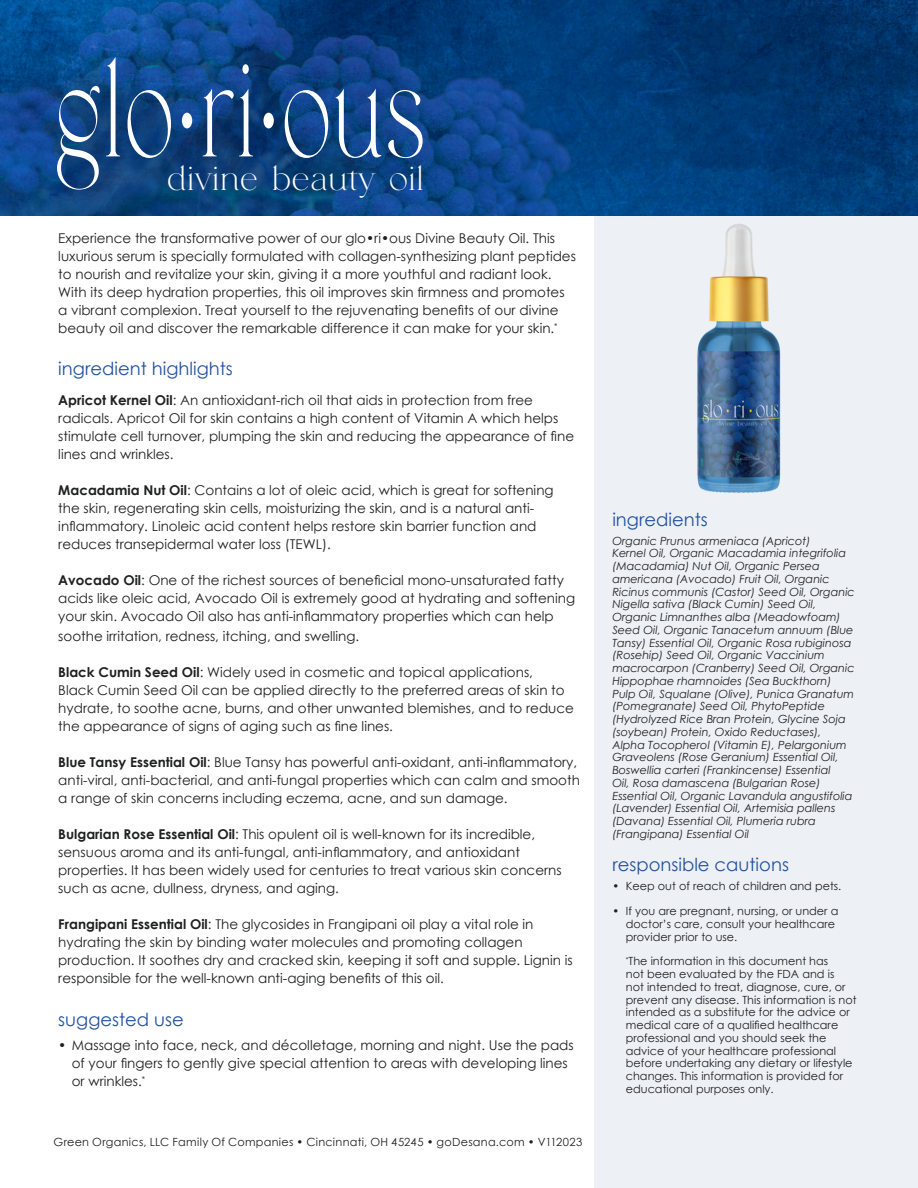
<style>
.page{position:relative;width:918px;height:1188px;background:#fff}
.page>*{position:absolute;margin:0;border:0;box-sizing:border-box;transform-origin:0 0}
.t1{font:130.5px "HV Muse";color:#fff;scale:.67 1}
.t2{font:33px "HV Muse";color:#fff}
.t3{font:18px "Century Gothic";color:#23519f}
.t4{font:13.5px/18px "Century Gothic";color:#1f2020}
.t5{font:italic 11.25px/12.8px "Century Gothic";color:#1f2020}
.Paragraph_Style{font:11.25px/12.8px "Century Gothic";color:#1f2020}
.Paragraph_Style-2{font:11.25px "Century Gothic";letter-spacing:.025em;color:#1f2020}
.s1{font-weight:700}
</style>
<div class="page">
<img style="left:701px;top:0;width:217px;height:216px">
<img style="left:0;top:0;width:701px;height:216px">
<div style="left:594px;top:216px;width:324px;height:972px;background:#edf1f6"></div>
<img style="left:697px;top:223px;width:84px;height:270px">
<p class="t1" style="left:54px;top:24px;width:558px">glo•ri•ous</p>
<p class="t2" style="left:167px;top:157px;width:259px">divine beauty oil</p>
<p class="t4" style="left:58px;top:229px;width:519px">Experience the transformative power of our glo•ri•ous Divine Beauty Oil. This luxurious serum is specially formulated with collagen-synthesizing plant peptides to nourish and revitalize your skin, giving it a more youthful and radiant look.<br>With its deep hydration properties, this oil improves skin firmness and promotes a vibrant complexion. Treat yourself to the rejuvenating benefits of our divine beauty oil and discover the remarkable difference it can make for your skin.<sup>*</sup></p>
<p class="t3" style="left:58px;top:356px;width:176px">ingredient highlights</p>
<p class="t4" style="left:58px;top:391px;width:517px"><span class="s1">Apricot Kernel Oil</span>: An antioxidant-rich oil that aids in protection from free radicals. Apricot Oil for skin contains a high content of Vitamin A which helps stimulate cell turnover, plumping the skin and reducing the appearance of fine lines and wrinkles.</p>
<p class="t4" style="left:58px;top:481px;width:497px"><span class="s1">Macadamia Nut Oil</span>: Contains a lot of oleic acid, which is great for softening the skin, regenerating skin cells, moisturizing the skin, and is a natural anti&shy;inflammatory. Linoleic acid content helps restore skin barrier function and reduces transepidermal water loss (TEWL).</p>
<p class="t4" style="left:58px;top:571px;width:518px"><span class="s1">Avocado Oil</span>: One of the richest sources of beneficial mono-unsaturated fatty acids like oleic acid, Avocado Oil is extremely good at hydrating and softening your skin. Avocado Oil also has anti-inflammatory properties which can help</p>
<p class="t4" style="left:58px;top:627px;width:303px">soothe irritation, redness, itching, and swelling.</p>
<p class="t4" style="left:58px;top:663px;width:517px"><span class="s1">Black Cumin Seed Oil</span>: Widely used in cosmetic and topical applications,<br>Black Cumin Seed Oil can be applied directly to the preferred areas of skin to hydrate, to soothe acne, burns, and other unwanted blemishes, and to reduce the appearance of signs of aging such as fine lines.</p>
<p class="t4" style="left:58px;top:753px;width:523px"><span class="s1">Blue Tansy Essential Oil</span>: Blue Tansy has powerful anti-oxidant, anti-inflammatory, anti-viral, anti-bacterial, and anti-fungal properties which can calm and smooth a range of skin concerns including eczema, acne, and sun damage.</p>
<p class="t4" style="left:58px;top:825px;width:505px"><span class="s1">Bulgarian Rose Essential Oil</span>: This opulent oil is well-known for its incredible, sensuous aroma and its anti-fungal, anti-inflammatory, and antioxidant properties. It has been widely used for centuries to treat various skin concerns such as acne, dullness, dryness, and aging.</p>
<p class="t4" style="left:58px;top:915px;width:516px"><span class="s1">Frangipani Essential Oil</span>: The glycosides in Frangipani oil play a vital role in hydrating the skin by binding water molecules and promoting collagen production. It soothes dry and cracked skin, keeping it soft and supple. Lignin is responsible for the well-known anti-aging benefits of this oil.</p>
<p class="t3" style="left:58px;top:1007px;width:127px">suggested use</p>
<p class="t4" style="left:72px;top:1036px;width:503px;text-indent:-14px">• Massage into face, neck, and décolletage, morning and night. Use the pads of your fingers to gently give special attention to areas with developing lines or wrinkles.<sup>*</sup></p>
<p class="Paragraph_Style-2" style="left:53px;top:1135px;width:530px">Green Organics, LLC Family Of Companies • Cincinnati, OH 45245 • goDesana.com • V112023</p>
<p class="t3" style="left:612px;top:507px;width:97px">ingredients</p>
<p class="t5" style="left:612px;top:534px;width:244px">Organic Prunus armeniaca (Apricot)<br>Kernel Oil, Organic Macadamia integrifolia (Macadamia) Nut Oil, Organic Persea americana (Avocado) Fruit Oil, Organic Ricinus communis (Castor) Seed Oil, Organic Nigella sativa (Black Cumin) Seed Oil, Organic Limnanthes alba (Meadowfoam)<br>Seed Oil, Organic Tanacetum annuum (Blue Tansy) Essential Oil, Organic Rosa rubiginosa (Rosehip) Seed Oil, Organic Vaccinium macrocarpon (Cranberry) Seed Oil, Organic Hippophae rhamnoides (Sea Buckthorn)<br>Pulp Oil, Squalane (Olive), Punica Granatum (Pomegranate) Seed Oil, PhytoPeptide (Hydrolyzed Rice Bran Protein, Glycine Soja (soybean) Protein, Oxido Reductases), Alpha Tocopherol (Vitamin E), Pelargonium Graveolens (Rose Geranium) Essential Oil, Boswellia carteri (Frankincense) Essential<br>Oil, Rosa damascena (Bulgarian Rose)<br>Essential Oil, Organic Lavandula angustifolia (Lavender) Essential Oil, Artemisia pallens (Davana) Essential Oil, Plumeria rubra (Frangipana) Essential Oil</p>
<p class="t3" style="left:612px;top:852px;width:178px">responsible cautions</p>
<p class="Paragraph_Style" style="left:612px;top:879px;width:231px">• Keep out of reach of children and pets.</p>
<p class="Paragraph_Style" style="left:626px;top:904px;width:214px;text-indent:-14px">• If you are pregnant, nursing, or under a doctor’s care, consult your healthcare provider prior to use.</p>
<p class="Paragraph_Style" style="left:626px;top:955px;width:232px"><sup>*</sup>The information in this document has<br>not been evaluated by the FDA and is<br>not intended to treat, diagnose, cure, or prevent any disease. This information is not intended as a substitute for the advice or medical care of a qualified healthcare professional and you should seek the advice of your healthcare professional before undertaking any dietary or lifestyle changes. This information is provided for educational purposes only.</p>
</div>
